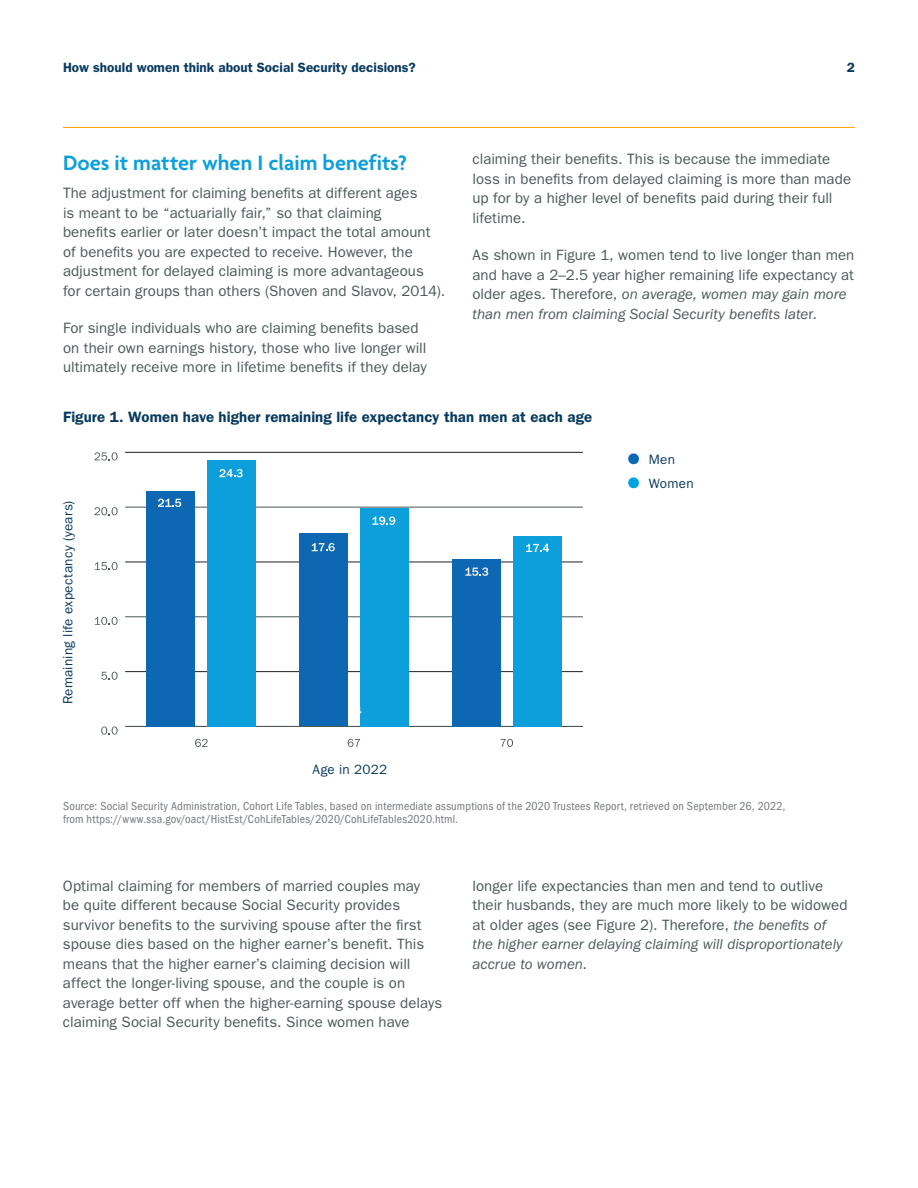
<style>
.page{position:relative;width:918px;height:1188px;background:#fff}
.page>*{position:absolute;margin:0;border:0;box-sizing:border-box;transform-origin:0 0}
.Blue_Subhead{font:600 22.5px "Agenda";color:#0c9fdc}
.Body_Copy{font:15px/19.5px "ITC Franklin Gothic Std";letter-spacing:.005em;color:#4c5858}
.t1{font:600 15px "ITC Franklin Gothic Std";letter-spacing:.005em;color:#083a5f}
.t2{font:600 13.5px "ITC Franklin Gothic Std";color:#083a5f}
.t3{font:13.5px "ITC Franklin Gothic Std";letter-spacing:.015em;color:#083a5f}
.Footnote{font:condensed 12px/12.8px "ITC Franklin Gothic Std";letter-spacing:.015em;color:#74787c}
.s1{font-style:italic}
.s2{color:#0e67b3}
.s3{color:#00a2df}
</style>
<div class="page">
<hr style="left:63px;top:127px;width:792px;height:1px;background:#ffa300">
<svg style="left:101px;top:727px;width:17px;height:8px"></svg>
<svg style="left:101px;top:672px;width:17px;height:8px"></svg>
<svg style="left:95px;top:617px;width:23px;height:8px"></svg>
<svg style="left:95px;top:562px;width:23px;height:8px"></svg>
<svg style="left:94px;top:507px;width:24px;height:8px"></svg>
<svg style="left:94px;top:452px;width:24px;height:8px"></svg>
<hr style="left:125px;top:726px;width:458px;height:1px;background:#4d5657">
<hr style="left:125px;top:671px;width:458px;height:1px;background:#231f20">
<hr style="left:125px;top:617px;width:458px;height:1px;background:#4d5657">
<hr style="left:125px;top:562px;width:458px;height:1px;background:#231f20">
<hr style="left:125px;top:507px;width:458px;height:1px;background:#4d5657">
<hr style="left:125px;top:452px;width:458px;height:1px;background:#231f20">
<div style="left:208px;top:460px;width:48px;height:266px;background:#0c9fdc"></div>
<div style="left:360px;top:508px;width:49px;height:218px;background:#0c9fdc"></div>
<div style="left:513px;top:536px;width:49px;height:190px;background:#0c9fdc"></div>
<div style="left:147px;top:491px;width:48px;height:235px;background:#0e67b3"></div>
<div style="left:299px;top:533px;width:49px;height:193px;background:#0e67b3"></div>
<div style="left:452px;top:559px;width:49px;height:167px;background:#0e67b3"></div>
<svg style="left:501px;top:739px;width:12px;height:8px"></svg>
<svg style="left:348px;top:739px;width:12px;height:8px"></svg>
<svg style="left:195px;top:739px;width:13px;height:8px"></svg>
<svg style="left:158px;top:499px;width:23px;height:8px"></svg>
<svg style="left:220px;top:469px;width:23px;height:8px"></svg>
<svg style="left:372px;top:517px;width:23px;height:8px"></svg>
<svg style="left:465px;top:567px;width:23px;height:9px"></svg>
<svg style="left:526px;top:544px;width:23px;height:8px"></svg>
<svg style="left:312px;top:543px;width:23px;height:8px"></svg>
<p class="t2" style="left:63px;top:60px;width:354px">How should women think about Social Security decisions?</p>
<p class="t2" style="left:847px;top:60px;width:10px">2</p>
<p class="Blue_Subhead" style="left:63px;top:151px;width:345px">Does it matter when I claim benefits?</p>
<p class="Body_Copy" style="left:63px;top:184px;width:384px">The adjustment for claiming benefits at different ages<br>is meant to be “actuarially fair,” so that claiming<br>benefits earlier or later doesn’t impact the total amount of benefits you are expected to receive. However, the adjustment for delayed claiming is more advantageous<br>for certain groups than others (Shoven and Slavov, 2014).</p>
<p class="Body_Copy" style="left:63px;top:319px;width:365px">For single individuals who are claiming benefits based on their own earnings history, those who live longer will ultimately receive more in lifetime benefits if they delay</p>
<p class="Body_Copy" style="left:472px;top:149px;width:380px">claiming their benefits. This is because the immediate loss in benefits from delayed claiming is more than made up for by a higher level of benefits paid during their full lifetime.</p>
<p class="Body_Copy" style="left:472px;top:245px;width:383px">As shown in Figure 1, women tend to live longer than men and have a 2–2.5 year higher remaining life expectancy at older ages. Therefore, <span class="s1">on average, women may gain more than men from claiming Social Security benefits late</span>r.</p>
<p class="t1" style="left:63px;top:408px;width:531px">Figure 1. Women have higher remaining life expectancy than men at each age</p>
<p class="t3" style="left:60px;top:704px;width:205px;rotate:-90deg">Remaining life expectancy (years)</p>
<p class="t3" style="left:312px;top:762px;width:76px">Age in 2022</p>
<p class="t3" style="left:628px;top:451px;width:49px"><span class="s2">●</span> Men</p>
<p class="t3" style="left:628px;top:475px;width:67px"><span class="s3">●</span> Women</p>
<p class="Footnote" style="left:63px;top:800px;width:724px">Source: Social Security Administration, Cohort Life Tables, based on intermediate assumptions of the 2020 Trustees Report, retrieved on September 26, 2022, from https://www.ssa.gov/oact/HistEst/CohLifeTables/2020/CohLifeTables2020.html.</p>
<p class="Body_Copy" style="left:63px;top:876px;width:381px">Optimal claiming for members of married couples may<br>be quite different because Social Security provides survivor benefits to the surviving spouse after the first spouse dies based on the higher earner’s benefit. This means that the higher earner’s claiming decision will affect the longer-living spouse, and the couple is on average better off when the higher-earning spouse delays claiming Social Security benefits. Since women have</p>
<p class="Body_Copy" style="left:472px;top:876px;width:377px">longer life expectancies than men and tend to outlive their husbands, they are much more likely to be widowed at older ages (see Figure 2). Therefore, <span class="s1">the benefits of the higher earner delaying claiming will disproportionately accrue to women</span>.</p>
</div>
